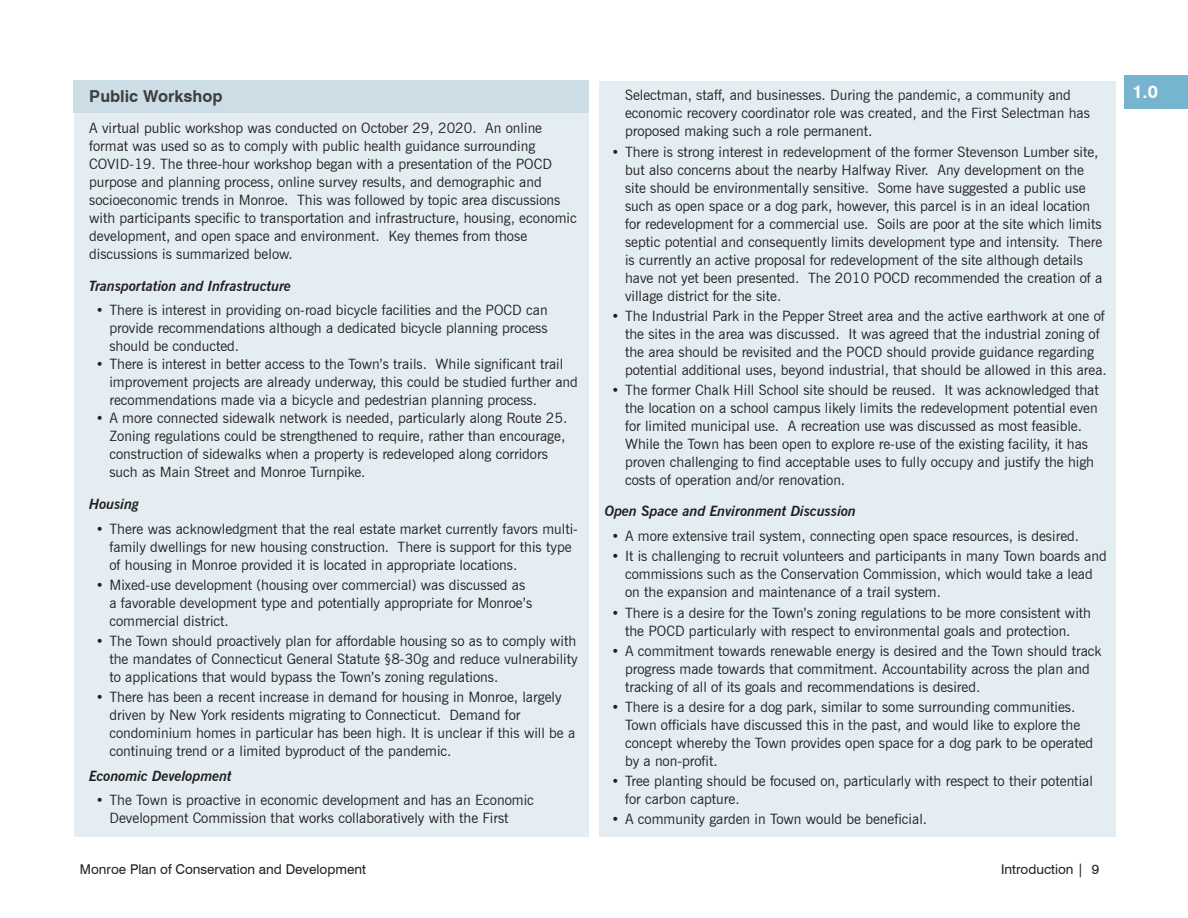
<style>
.page{position:relative;width:1188px;height:918px;background:#fff}
.page>*{position:absolute;margin:0;border:0;box-sizing:border-box;transform-origin:0 0}
.t1{font:700 18px "Swiss 721 BT";color:#fff}
.BodyText{font:700 16.5px "Swiss 721 BT";color:#3e3e3f}
.BodyText-2{font:14.25px/18px "News Gothic BT";color:#231f20}
.Bullets{font:italic 700 14.25px "News Gothic BT";color:#231f20}
.BodyText-3{font:italic 700 14.25px "News Gothic BT";color:#231f20}
.t2{font:13.5px "Swiss 721 BT";color:#231f20}
.s1{font-size:13.5px}
</style>
<div class="page">
<div style="left:1124px;top:76px;width:64px;height:33px;background:#76b4cf"></div>
<div style="left:74px;top:112px;width:515px;height:725px;background:#e4edf2"></div>
<div style="left:74px;top:80px;width:515px;height:32px;background:#cddde6"></div>
<div style="left:599px;top:81px;width:517px;height:756px;background:#e4edf2"></div>
<p class="BodyText" style="left:89px;top:86px;width:135px">Public Workshop</p>
<p class="t1" style="left:1132px;top:81px;width:27px">1.0</p>
<p class="BodyText-2" style="left:89px;top:119px;width:489px">A virtual public workshop was conducted on October 29, 2020. An online format was used so as to comply with public health guidance surrounding COVID-19. The three-hour workshop began with a presentation of the POCD purpose and planning process, online survey results, and demographic and socioeconomic trends in Monroe. This was followed by topic area discussions with participants specific to transportation and infrastructure, housing, economic development, and open space and environment. Key themes from those discussions is summarized below.</p>
<p class="BodyText-3" style="left:89px;top:277px;width:204px">Transportation and Infrastructure</p>
<p class="BodyText-2" style="left:109px;top:301px;width:440px;text-align:justify;text-indent:-14px"><span class="s1">•</span> There is interest in providing on-road bicycle facilities and the POCD can provide recommendations although a dedicated bicycle planning process should be conducted.</p>
<p class="BodyText-2" style="left:109px;top:355px;width:470px;text-indent:-14px"><span class="s1">•</span> There is interest in better access to the Town’s trails. While significant trail improvement projects are already underway, this could be studied further and recommendations made via a bicycle and pedestrian planning process.</p>
<p class="BodyText-2" style="left:109px;top:409px;width:459px;text-indent:-14px"><span class="s1">•</span> A more connected sidewalk network is needed, particularly along Route 25.<br>Zoning regulations could be strengthened to require, rather than encourage, construction of sidewalks when a property is redeveloped along corridors such as Main Street and Monroe Turnpike.</p>
<p class="BodyText-3" style="left:89px;top:495px;width:52px">Housing</p>
<p class="BodyText-2" style="left:109px;top:519px;width:470px;text-indent:-14px"><span class="s1">•</span> There was acknowledgment that the real estate market currently favors multi&shy;family dwellings for new housing construction. There is support for this type of housing in Monroe provided it is located in appropriate locations.</p>
<p class="BodyText-2" style="left:109px;top:576px;width:424px;text-indent:-14px"><span class="s1">•</span> Mixed-use development (housing over commercial) was discussed as a favorable development type and potentially appropriate for Monroe’s commercial district.</p>
<p class="BodyText-2" style="left:109px;top:632px;width:470px;text-align:justify;text-indent:-14px"><span class="s1">•</span> The Town should proactively plan for affordable housing so as to comply with the mandates of Connecticut General Statute §8-30g and reduce vulnerability to applications that would bypass the Town’s zoning regulations.</p>
<p class="BodyText-2" style="left:109px;top:688px;width:467px;text-indent:-14px"><span class="s1">•</span> There has been a recent increase in demand for housing in Monroe, largely driven by New York residents migrating to Connecticut. Demand for condominium homes in particular has been high. It is unclear if this will be a continuing trend or a limited byproduct of the pandemic.</p>
<p class="Bullets" style="left:89px;top:767px;width:144px">Economic Development</p>
<p class="BodyText-2" style="left:109px;top:791px;width:426px;text-indent:-14px"><span class="s1">•</span> The Town is proactive in economic development and has an Economic<br>Development Commission that works collaboratively with the First</p>
<p class="BodyText-2" style="left:625px;top:86px;width:466px">Selectman, staff, and businesses. During the pandemic, a community and economic recovery coordinator role was created, and the First Selectman has proposed making such a role permanent.</p>
<p class="BodyText-2" style="left:625px;top:142px;width:479px;text-indent:-14px"><span class="s1">•</span> There is strong interest in redevelopment of the former Stevenson Lumber site, but also concerns about the nearby Halfway River. Any development on the site should be environmentally sensitive. Some have suggested a public use such as open space or a dog park, however, this parcel is in an ideal location for redevelopment for a commercial use. Soils are poor at the site which limits septic potential and consequently limits development type and intensity. There is currently an active proposal for redevelopment of the site although details have not yet been presented. The 2010 POCD recommended the creation of a village district for the site.</p>
<p class="BodyText-2" style="left:625px;top:307px;width:483px;text-indent:-14px"><span class="s1">•</span> The Industrial Park in the Pepper Street area and the active earthwork at one of the sites in the area was discussed. It was agreed that the industrial zoning of the area should be revisited and the POCD should provide guidance regarding potential additional uses, beyond industrial, that should be allowed in this area.</p>
<p class="BodyText-2" style="left:625px;top:381px;width:475px;text-indent:-14px"><span class="s1">•</span> The former Chalk Hill School site should be reused. It was acknowledged that the location on a school campus likely limits the redevelopment potential even for limited municipal use. A recreation use was discussed as most feasible.<br>While the Town has been open to explore re-use of the existing facility, it has proven challenging to find acceptable uses to fully occupy and justify the high costs of operation and/or renovation.</p>
<p class="Bullets" style="left:605px;top:503px;width:253px">Open Space and Environment Discussion</p>
<p class="BodyText-2" style="left:612px;top:527px;width:469px"><span class="s1">•</span> A more extensive trail system, connecting open space resources, is desired.</p>
<p class="BodyText-2" style="left:625px;top:547px;width:483px;text-indent:-14px"><span class="s1">•</span> It is challenging to recruit volunteers and participants in many Town boards and commissions such as the Conservation Commission, which would take a lead on the expansion and maintenance of a trail system.</p>
<p class="BodyText-2" style="left:612px;top:603px;width:481px;text-align:center"><span class="s1">•</span> There is a desire for the Town’s zoning regulations to be more consistent with the POCD particularly with respect to environmental goals and protection.</p>
<p class="BodyText-2" style="left:625px;top:642px;width:478px;text-indent:-14px"><span class="s1">•</span> A commitment towards renewable energy is desired and the Town should track progress made towards that commitment. Accountability across the plan and tracking of all of its goals and recommendations is desired.</p>
<p class="BodyText-2" style="left:625px;top:698px;width:470px;text-indent:-14px"><span class="s1">•</span> There is a desire for a dog park, similar to some surrounding communities.<br>Town officials have discussed this in the past, and would like to explore the concept whereby the Town provides open space for a dog park to be operated by a non-profit.</p>
<p class="BodyText-2" style="left:625px;top:772px;width:469px;text-indent:-14px"><span class="s1">•</span> Tree planting should be focused on, particularly with respect to their potential for carbon capture.</p>
<p class="BodyText-2" style="left:612px;top:810px;width:317px"><span class="s1">•</span> A community garden in Town would be beneficial.</p>
<p class="t2" style="left:80px;top:861px;width:287px">Monroe Plan of Conservation and Development</p>
<p class="t2" style="left:1001px;top:861px;width:100px">Introduction | 9</p>
</div>
